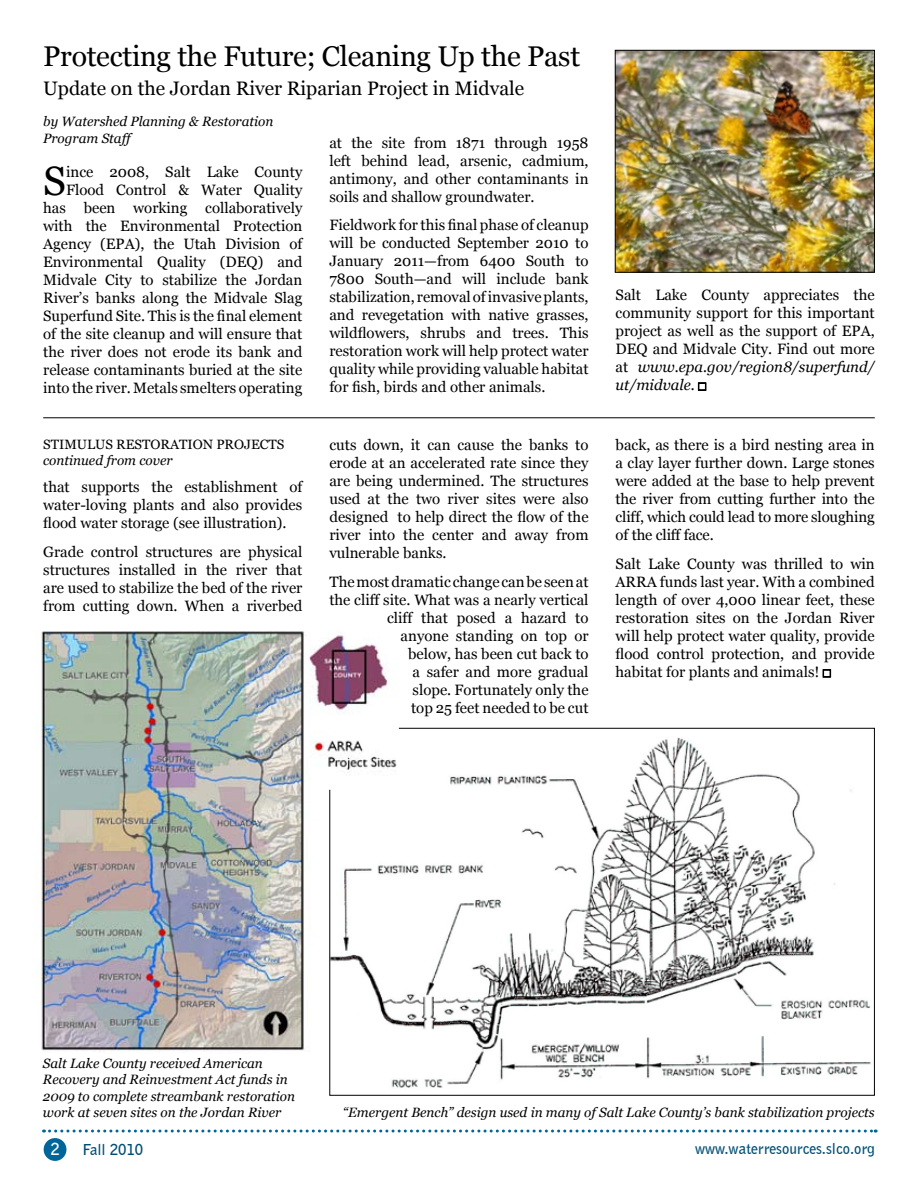
<style>
.page{position:relative;width:918px;height:1188px;background:#fff}
.page>*{position:absolute;margin:0;border:0;box-sizing:border-box;transform-origin:0 0}
.t1{font:40.95px "Georgia";color:#000}
.t2{font:28.5px "Georgia";letter-spacing:-.01em;color:#000}
.t3{font:19.5px "Georgia";color:#000}
.t4{font:15px/18px "Georgia";color:#000;text-align:justify}
.t5{font:700 15px "Bell Gothic BT";color:#004e75}
.t6{font:italic 13.5px/16.2px "Georgia";color:#000}
.t7{font:13.5px "Georgia";color:#000}
.s1{font-style:italic}
</style>
<div class="page">
<svg style="left:44px;top:1130px;width:832px;height:3px"></svg>
<div style="left:44px;top:1138px;width:22px;height:23px;background:#069;border-radius:50%"></div>
<img style="left:391px;top:737px;width:480px;height:351px">
<hr style="left:43px;top:417px;width:832px;height:1px;background:#000">
<img style="left:37px;top:631px;width:362px;height:423px">
<img style="left:617px;top:52px;width:256px;height:219px">
<div style="left:615px;top:50px;width:260px;height:223px;border:1px solid #000"></div>
<svg style="left:823px;top:669px;width:8px;height:8px"></svg>
<svg style="left:698px;top:383px;width:8px;height:8px"></svg>
<h2 class="t2" style="left:43px;top:40px;width:538px">Protecting the Future; Cleaning Up the Past</h2>
<h3 class="t3" style="left:43px;top:77px;width:483px">Update on the Jordan River Riparian Project in Midvale</h3>
<p class="t6" style="left:43px;top:114px;width:232px">by Watershed Planning &amp; Restoration<br>Program Staff</p>
<h1 class="t1" style="left:43px;top:158px;width:24px">S</h1>
<p class="t4" style="left:329px;top:133px;width:261px">at the site from 1871 through 1958 left behind lead, arsenic, cadmium, antimony, and other contaminants in soils and shallow groundwater.</p>
<p class="t4" style="left:329px;top:216px;width:261px">Fieldwork for this final phase of cleanup will be conducted September 2010 to January 2011—from 6400 South to 7800 South—and will include bank stabilization, removal of invasive plants, and revegetation with native grasses, wildflowers, shrubs and trees. This restoration work will help protect water quality while providing valuable habitat for fish, birds and other animals.</p>
<p class="t4" style="left:43px;top:163px;width:261px;text-align:right">ince 2008, Salt Lake County Flood Control &amp; Water Quality has been working collaboratively with the Environmental Protection Agency (EPA), the Utah Division of Environmental Quality (DEQ) and Midvale City to stabilize the Jordan River’s banks along the Midvale Slag Superfund Site. This is the final element of the site cleanup and will ensure that the river does not erode its bank and release contaminants buried at the site into the river. Metals smelters operating</p>
<p class="t7" style="left:43px;top:437px;width:243px">STIMULUS RESTORATION PROJECTS</p>
<p class="t6" style="left:43px;top:453px;width:131px">continued from cover</p>
<p class="t4" style="left:43px;top:478px;width:261px">that supports the establishment of water-loving plants and also provides flood water storage (see illustration).</p>
<p class="t4" style="left:43px;top:543px;width:261px">Grade control structures are physical structures installed in the river that are used to stabilize the bed of the river from cutting down. When a riverbed</p>
<p class="t4" style="left:329px;top:436px;width:261px">cuts down, it can cause the banks to erode at an accelerated rate since they are being undermined. The structures used at the two river sites were also designed to help direct the flow of the river into the center and away from vulnerable banks.</p>
<p class="t4" style="left:329px;top:573px;width:261px;text-align:right">The most dramatic change can be seen at the cliff site. What was a nearly vertical cliff that posed a hazard to<br>anyone standing on top or<br>below, has been cut back to<br>a safer and more gradual<br>slope. Fortunately only the<br>top 25 feet needed to be cut</p>
<p class="t4" style="left:616px;top:286px;width:261px">Salt Lake County appreciates the community support for this important project as well as the support of EPA, DEQ and Midvale City. Find out more at <span class="s1">www.epa.gov/region8/superfund/ ut/midvale.</span></p>
<p class="t4" style="left:616px;top:436px;width:261px">back, as there is a bird nesting area in a clay layer further down. Large stones were added at the base to help prevent the river from cutting further into the cliff, which could lead to more sloughing of the cliff face.</p>
<p class="t4" style="left:616px;top:555px;width:261px">Salt Lake County was thrilled to win ARRA funds last year. With a combined length of over 4,000 linear feet, these restoration sites on the Jordan River will help protect water quality, provide flood control protection, and provide habitat for plants and animals!</p>
<p class="t6" style="left:43px;top:1055px;width:254px">Salt Lake County received American Recovery and Reinvestment Act funds in 2009 to complete streambank restoration work at seven sites on the Jordan River</p>
<p class="t6" style="left:343px;top:1104px;width:533px">“Emergent Bench” design used in many of Salt Lake County’s bank stabilization projects</p>
<p class="t5" style="left:83px;top:1140px;width:62px">Fall 2010</p>
<p class="t5" style="left:695px;top:1138px;width:181px">www.waterresources.slco.org</p>
</div>
